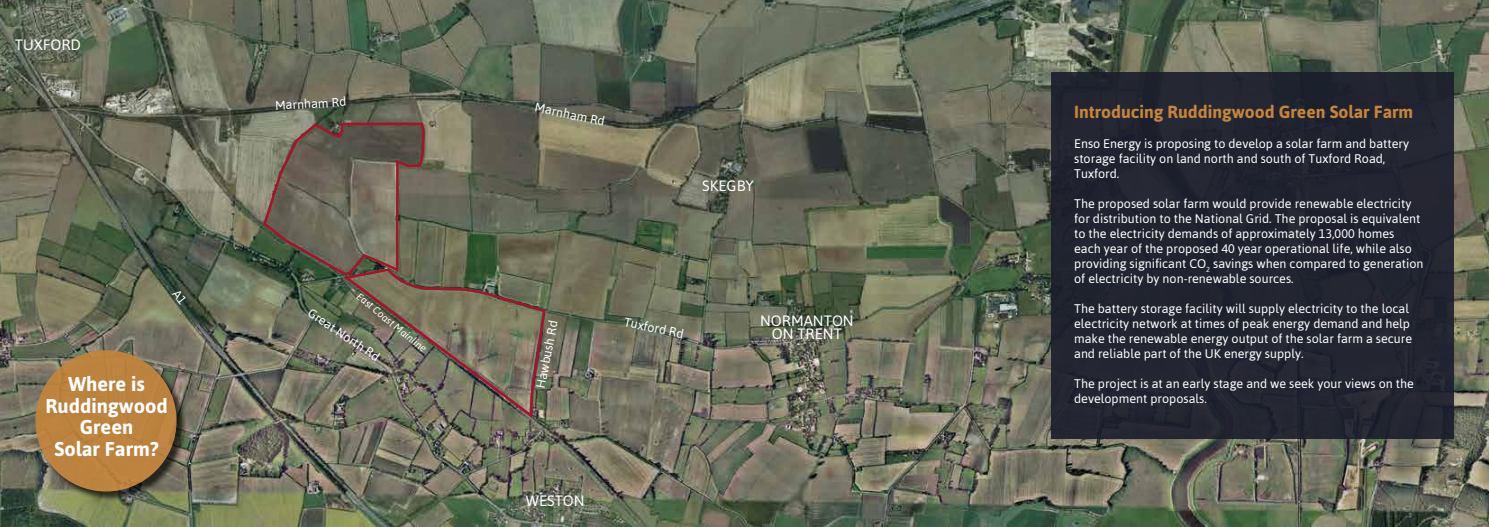
<style>
.page{position:relative;width:1489px;height:527px;background:#fff}
.page>*{position:absolute;margin:0;border:0;box-sizing:border-box;transform-origin:0 0}
.t1{font:700 20px/21.5px "Asap";color:#fff;text-align:center}
.t2{font:700 17.5px "Asap";color:#c5853b}
.t3{font:15px/12.5px "Asap";color:#fff;text-align:center}
.t4{font:12.5px/15px "Asap";color:#fff}
.t5{font:italic 10px "Asap";color:#fff}
</style>
<div class="page">
<img style="left:0;top:0;width:1488px;height:526px">
<div style="left:1051px;top:72px;width:402px;height:366px;background:#222530"></div>
<div style="left:37px;top:351px;width:150px;height:150px;background:#000;opacity:.75"></div>
<div style="left:35px;top:350px;width:141px;height:141px;background:#bd833f;border-radius:50%"></div>
<svg style="left:261px;top:121px;width:286px;height:299px"></svg>
<svg style="left:172px;top:288px;width:15px;height:16px"></svg>
<p class="t3" style="left:15px;top:38px;width:68px">TUXFORD</p>
<h1 class="t1" style="left:45px;top:373px;width:124px">Where is<br>Ruddingwood<br>Green<br>Solar Farm?</h1>
<p class="t4" style="left:275px;top:98px;width:73px;rotate:-3deg">Marnham Rd</p>
<p class="t4" style="left:536px;top:99px;width:73px;rotate:12deg">Marnham Rd</p>
<p class="t3" style="left:702px;top:179px;width:53px">SKEGBY</p>
<p class="t5" style="left:362px;top:290px;width:88px;rotate:39deg">East Coast Mainline</p>
<p class="t4" style="left:313px;top:305px;width:85px;rotate:34deg">Great North Rd</p>
<p class="t4" style="left:626px;top:314px;width:62px;rotate:12deg">Tuxford Rd</p>
<p class="t4" style="left:533px;top:386px;width:71px;rotate:-79deg">Hawbush Rd</p>
<p class="t3" style="left:760px;top:314px;width:95px">NORMANTON<br>ON TRENT</p>
<p class="t3" style="left:526px;top:493px;width:60px">WESTON</p>
<h2 class="t2" style="left:1074px;top:101px;width:341px">Introducing Ruddingwood Green Solar Farm</h2>
<p class="t4" style="left:1074px;top:136px;width:336px">Enso Energy is proposing to develop a solar farm and battery storage facility on land north and south of Tuxford Road,<br>Tuxford.</p>
<p class="t4" style="left:1074px;top:196px;width:351px">The proposed solar farm would provide renewable electricity for distribution to the National Grid. The proposal is equivalent to the electricity demands of approximately 13,000 homes each year of the proposed 40 year operational life, while also providing significant CO<sub>2</sub> savings when compared to generation of electricity by non-renewable sources.</p>
<p class="t4" style="left:1074px;top:301px;width:339px">The battery storage facility will supply electricity to the local electricity network at times of peak energy demand and help make the renewable energy output of the solar farm a secure and reliable part of the UK energy supply.</p>
<p class="t4" style="left:1074px;top:376px;width:341px">The project is at an early stage and we seek your views on the development proposals.</p>
</div>
